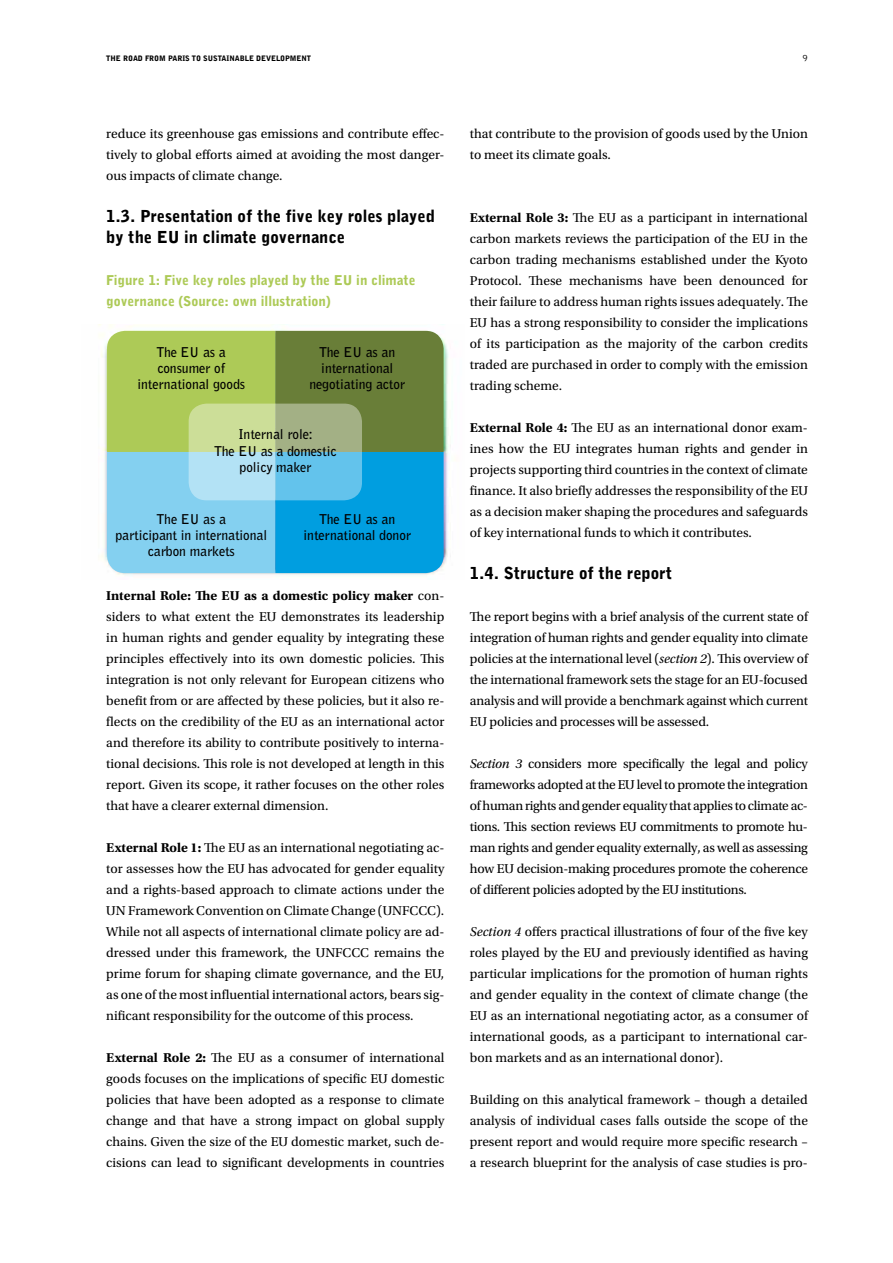
<style>
.page{position:relative;width:893px;height:1263px;background:#fff}
.page>*{position:absolute;margin:0;border:0;box-sizing:border-box;transform-origin:0 0}
.t1{font:900 16.5px/21px "Bell Gothic BT";color:#000}
.t2{font:13.5px/21px "Utopia Std";color:#000;text-align:justify}
.t3{font:700 13.5px/16.2px "Bell Gothic BT";color:#000;text-align:center}
.t4{font:900 13.5px/21px "Bell Gothic BT";color:#adca57}
.t5{font:9.75px "Bell Gothic BT";color:#000}
.t6{font:900 7.5px "Bell Gothic BT";color:#000}
.s1{font-weight:700}
.s2{font-style:italic}
</style>
<div class="page">
<img style="left:101px;top:325px;width:347px;height:251px">
<svg style="left:107px;top:331px;width:337px;height:242px;background:#67ae98"></svg>
<svg style="left:189px;top:404px;width:173px;height:96px;background:#a1ccbf"></svg>
<p class="t6" style="left:106px;top:54px;width:206px">THE ROAD FROM PARIS TO SUSTAINABLE DEVELOPMENT</p>
<p class="t5" style="left:802px;top:52px;width:7px">9</p>
<p class="t2" style="left:106px;top:123px;width:340px">reduce its greenhouse gas emissions and contribute effec&shy;tively to global efforts aimed at avoiding the most danger&shy;ous impacts of climate change.</p>
<p class="t1" style="left:106px;top:205px;width:330px">1.3. Presentation of the five key roles played by the EU in climate governance</p>
<p class="t4" style="left:106px;top:269px;width:311px">Figure 1: Five key roles played by the EU in climate governance (Source: own illustration)</p>
<p class="t3" style="left:137px;top:344px;width:109px">The EU as a consumer of international goods</p>
<p class="t3" style="left:310px;top:344px;width:97px">The EU as an international negotiating actor</p>
<p class="t3" style="left:215px;top:426px;width:123px">Internal role:<br>The EU as a domestic policy maker</p>
<p class="t3" style="left:116px;top:510px;width:153px">The EU as a<br>participant in international carbon markets</p>
<p class="t3" style="left:303px;top:510px;width:109px">The EU as an international donor</p>
<p class="t2" style="left:106px;top:585px;width:340px"><span class="s1">Internal Role: The EU as a domestic policy maker</span> con&shy;siders to what extent the EU demonstrates its leadership in human rights and gender equality by integrating these principles effectively into its own domestic policies. This integration is not only relevant for European citizens who benefit from or are affected by these policies, but it also re&shy;flects on the credibility of the EU as an international actor and therefore its ability to contribute positively to interna&shy;tional decisions. This role is not developed at length in this report. Given its scope, it rather focuses on the other roles that have a clearer external dimension.</p>
<p class="t2" style="left:106px;top:837px;width:340px"><span class="s1">External Role 1:</span> The EU as an international negotiating ac&shy;tor assesses how the EU has advocated for gender equality and a rights-based approach to climate actions under the UN Framework Convention on Climate Change (UNFCCC).<br>While not all aspects of international climate policy are ad&shy;dressed under this framework, the UNFCCC remains the prime forum for shaping climate governance, and the EU, as one of the most influential international actors, bears sig&shy;nificant responsibility for the outcome of this process.</p>
<p class="t2" style="left:106px;top:1047px;width:340px"><span class="s1">External Role 2:</span> The EU as a consumer of international goods focuses on the implications of specific EU domestic policies that have been adopted as a response to climate change and that have a strong impact on global supply chains. Given the size of the EU domestic market, such de&shy;cisions can lead to significant developments in countries</p>
<p class="t2" style="left:470px;top:123px;width:340px">that contribute to the provision of goods used by the Union to meet its climate goals.</p>
<p class="t2" style="left:470px;top:207px;width:340px"><span class="s1">External Role 3:</span> The EU as a participant in international carbon markets reviews the participation of the EU in the carbon trading mechanisms established under the Kyoto Protocol. These mechanisms have been denounced for their failure to address human rights issues adequately. The EU has a strong responsibility to consider the implications of its participation as the majority of the carbon credits traded are purchased in order to comply with the emission trading scheme.</p>
<p class="t2" style="left:470px;top:417px;width:340px"><span class="s1">External Role 4:</span> The EU as an international donor exam&shy;ines how the EU integrates human rights and gender in projects supporting third countries in the context of climate finance. It also briefly addresses the responsibility of the EU as a decision maker shaping the procedures and safeguards of key international funds to which it contributes.</p>
<p class="t1" style="left:470px;top:562px;width:204px">1.4. Structure of the report</p>
<p class="t2" style="left:470px;top:606px;width:340px">The report begins with a brief analysis of the current state of integration of human rights and gender equality into climate policies at the international level (<span class="s2">section 2</span>). This overview of the international framework sets the stage for an EU-focused analysis and will provide a benchmark against which current EU policies and processes will be assessed.</p>
<p class="t2" style="left:470px;top:753px;width:340px"><span class="s2">Section 3</span> considers more specifically the legal and policy frameworks adopted at the EU level to promote the integration of human rights and gender equality that applies to climate ac&shy;tions. This section reviews EU commitments to promote hu&shy;man rights and gender equality externally, as well as assessing how EU decision-making procedures promote the coherence of different policies adopted by the EU institutions.</p>
<p class="t2" style="left:470px;top:921px;width:340px"><span class="s2">Section 4</span> offers practical illustrations of four of the five key roles played by the EU and previously identified as having particular implications for the promotion of human rights and gender equality in the context of climate change (the EU as an international negotiating actor, as a consumer of international goods, as a participant to international car&shy;bon markets and as an international donor).</p>
<p class="t2" style="left:470px;top:1089px;width:340px">Building on this analytical framework – though a detailed analysis of individual cases falls outside the scope of the present report and would require more specific research – a research blueprint for the analysis of case studies is pro-</p>
</div>
